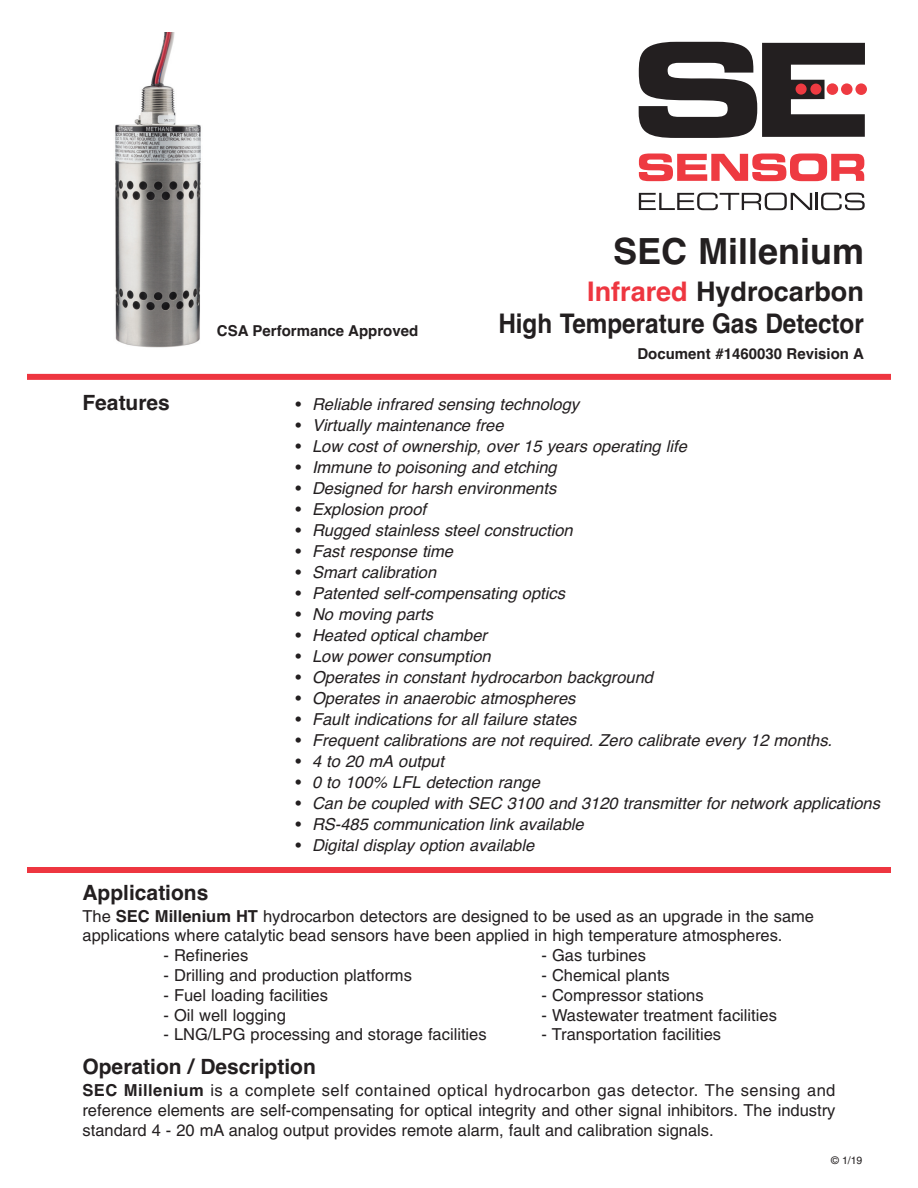
<style>
.page{position:relative;width:918px;height:1188px;background:#fff}
.page>*{position:absolute;margin:0;border:0;box-sizing:border-box;transform-origin:0 0}
.t1{font:700 36px "Helvetica";color:#231f20}
.t2{font:700 27px/32.4px "Helvetica";color:#231f20;text-align:right}
.t3{font:700 21px "Helvetica";color:#231f20}
.t4{font:italic 16.5px "Helvetica";color:#231f20}
.t5{font:16.5px/19.8px "Helvetica";color:#231f20;text-align:justify}
.t6{font:700 15px "Helvetica";color:#231f20}
.t7{font:10.5px "Helvetica";color:#231f20}
.s1{color:#ee3640}
.s2{font-style:normal}
.s3{font-weight:700}
</style>
<div class="page">
<div style="left:27px;top:374px;width:864px;height:6px;background:#ee3640"></div>
<div style="left:27px;top:867px;width:864px;height:6px;background:#ee3640"></div>
<svg style="left:639px;top:42px;width:226px;height:96px"></svg>
<div style="left:796px;top:84px;width:11px;height:11px;background:#ee3a41;border-radius:50%"></div>
<div style="left:810px;top:84px;width:11px;height:11px;background:#ee3a41;border-radius:50%"></div>
<div style="left:827px;top:83px;width:11px;height:12px;background:#ee3a41;border-radius:50%"></div>
<div style="left:841px;top:83px;width:12px;height:12px;background:#ee3a41;border-radius:50%"></div>
<div style="left:855px;top:83px;width:12px;height:12px;background:#ee3a41;border-radius:50%"></div>
<svg style="left:639px;top:154px;width:225px;height:27px"></svg>
<svg style="left:639px;top:193px;width:226px;height:17px"></svg>
<img style="left:115px;top:33px;width:86px;height:315px">
<p class="t6" style="left:217px;top:325px;width:203px">CSA Performance Approved</p>
<h1 class="t1" style="left:613px;top:238px;width:253px">SEC Millenium</h1>
<h2 class="t2" style="left:498px;top:278px;width:367px"><span class="s1">Infrared</span> Hydrocarbon<br>High Temperature Gas Detector</h2>
<p class="t6" style="left:637px;top:348px;width:228px">Document #1460030 Revision A</p>
<p class="t3" style="left:83px;top:395px;width:89px">Features</p>
<p class="t4" style="left:296px;top:398px;width:285px"><span class="s2">•</span> Reliable infrared sensing technology</p>
<p class="t4" style="left:296px;top:419px;width:209px"><span class="s2">•</span> Virtually maintenance free</p>
<p class="t4" style="left:296px;top:440px;width:393px"><span class="s2">•</span> Low cost of ownership, over 15 years operating life</p>
<p class="t4" style="left:296px;top:461px;width:263px"><span class="s2">•</span> Immune to poisoning and etching</p>
<p class="t4" style="left:296px;top:482px;width:262px"><span class="s2">•</span> Designed for harsh environments</p>
<p class="t4" style="left:296px;top:503px;width:132px"><span class="s2">•</span> Explosion proof</p>
<p class="t4" style="left:296px;top:524px;width:279px"><span class="s2">•</span> Rugged stainless steel construction</p>
<p class="t4" style="left:296px;top:545px;width:159px"><span class="s2">•</span> Fast response time</p>
<p class="t4" style="left:296px;top:566px;width:142px"><span class="s2">•</span> Smart calibration</p>
<p class="t4" style="left:296px;top:587px;width:271px"><span class="s2">•</span> Patented self-compensating optics</p>
<p class="t4" style="left:296px;top:608px;width:139px"><span class="s2">•</span> No moving parts</p>
<p class="t4" style="left:296px;top:629px;width:193px"><span class="s2">•</span> Heated optical chamber</p>
<p class="t4" style="left:296px;top:650px;width:197px"><span class="s2">•</span> Low power consumption</p>
<p class="t4" style="left:296px;top:671px;width:359px"><span class="s2">•</span> Operates in constant hydrocarbon background</p>
<p class="t4" style="left:296px;top:692px;width:281px"><span class="s2">•</span> Operates in anaerobic atmospheres</p>
<p class="t4" style="left:296px;top:713px;width:282px"><span class="s2">•</span> Fault indications for all failure states</p>
<p class="t4" style="left:296px;top:734px;width:538px"><span class="s2">•</span> Frequent calibrations are not required. Zero calibrate every 12 months.</p>
<p class="t4" style="left:296px;top:755px;width:150px"><span class="s2">•</span> 4 to 20 mA output</p>
<p class="t4" style="left:296px;top:776px;width:246px"><span class="s2">•</span> 0 to 100% LFL detection range</p>
<p class="t4" style="left:296px;top:797px;width:586px"><span class="s2">•</span> Can be coupled with SEC 3100 and 3120 transmitter for network applications</p>
<p class="t4" style="left:296px;top:818px;width:290px"><span class="s2">•</span> RS-485 communication link available</p>
<p class="t4" style="left:296px;top:839px;width:240px"><span class="s2">•</span> Digital display option available</p>
<p class="t3" style="left:83px;top:885px;width:127px">Applications</p>
<p class="t5" style="left:83px;top:907px;width:733px">The <span class="s3">SEC Millenium HT</span> hydrocarbon detectors are designed to be used as an upgrade in the same applications where catalytic bead sensors have been applied in high temperature atmospheres.</p>
<p class="t5" style="left:164px;top:947px;width:86px">- Refineries</p>
<p class="t5" style="left:542px;top:947px;width:106px">- Gas turbines</p>
<p class="t5" style="left:164px;top:967px;width:250px">- Drilling and production platforms</p>
<p class="t5" style="left:542px;top:967px;width:130px">- Chemical plants</p>
<p class="t5" style="left:164px;top:987px;width:166px">- Fuel loading facilities</p>
<p class="t5" style="left:541px;top:987px;width:164px">- Compressor stations</p>
<p class="t5" style="left:164px;top:1006px;width:124px">- Oil well logging</p>
<p class="t5" style="left:541px;top:1006px;width:237px">- Wastewater treatment facilities</p>
<p class="t5" style="left:164px;top:1026px;width:325px">- LNG/LPG processing and storage facilities</p>
<p class="t5" style="left:541px;top:1026px;width:181px">- Transportation facilities</p>
<p class="t3" style="left:83px;top:1059px;width:235px">Operation / Description</p>
<p class="t5" style="left:83px;top:1082px;width:755px"><span class="s3">SEC Millenium</span> is a complete self contained optical hydrocarbon gas detector. The sensing and reference elements are self-compensating for optical integrity and other signal inhibitors. The industry standard 4 - 20 mA analog output provides remote alarm, fault and calibration signals.</p>
<p class="t7" style="left:831px;top:1156px;width:33px">© 1/19</p>
</div>
